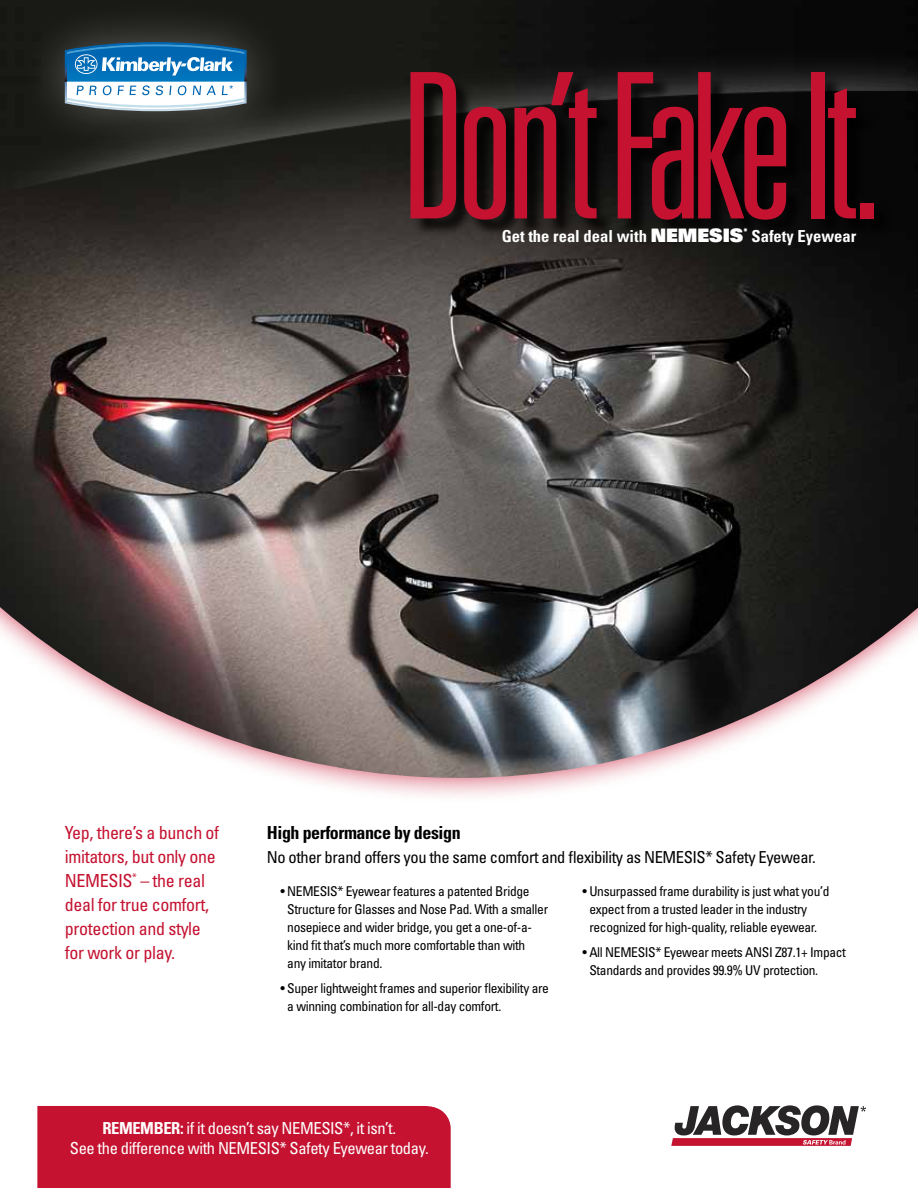
<style>
.page{position:relative;width:918px;height:1188px;background:#fff}
.page>*{position:absolute;margin:0;border:0;box-sizing:border-box;transform-origin:0 0}
.t1{font:300 ultra-condensed 202.8px "Univers LT Std";letter-spacing:-.05em;color:#c41230}
.t2{font:condensed 18px/24px "Univers LT Std";letter-spacing:-.02em;color:#c41230}
.t3{font:700 condensed 18px "Univers LT Std";letter-spacing:-.025em;color:#000}
.t4{font:condensed 16.5px/20.2px "Univers LT Std";letter-spacing:-.025em;color:#fff;text-align:center}
.t5{font:condensed 16.5px "Univers LT Std";letter-spacing:-.025em;color:#000}
.t6{font:700 condensed 16.5px "Univers LT Std";color:#fff}
.t7{font:condensed 13.5px/18px "Univers LT Std";letter-spacing:-.025em;color:#000}
.s1{font-family:"Univers LT Std X Black";font-weight:400;font-stretch:normal;font-size:18.6px}
.s2{font-weight:700}
</style>
<div class="page">
<div style="left:0;top:0;width:918px;height:803px;background:#c41230;opacity:.75"></div>
<img style="left:0;top:0;width:918px;height:778px">
<div style="left:37px;top:1106px;width:414px;height:82px;background:#c41230"></div>
<img style="left:0;top:24px;width:918px;height:211px">
<div style="left:413px;top:75px;width:479px;height:163px;background:#000;opacity:.75"></div>
<svg style="left:671px;top:1105px;width:195px;height:41px"></svg>
<div style="left:21px;top:0;width:269px;height:155px;background:#fff;opacity:.3"></div>
<svg style="left:65px;top:42px;width:182px;height:69px"></svg>
<h1 class="t1" style="left:400px;top:41px;width:483px">Don’t Fake It.</h1>
<p class="t6" style="left:502px;top:226px;width:356px">Get the real deal with <span class="s1">NEMESIS</span><sup>*</sup> Safety Eyewear</p>
<h2 class="t2" style="left:65px;top:820px;width:156px">Yep, there’s a bunch of imitators, but only one<br>NEMESIS<sup>*</sup> – the real deal for true comfort, protection and style for work or play.</h2>
<h2 class="t3" style="left:267px;top:821px;width:195px">High performance by design</h2>
<p class="t5" style="left:267px;top:847px;width:550px">No other brand offers you the same comfort and flexibility as NEMESIS* Safety Eyewear.</p>
<p class="t7" style="left:287px;top:882px;width:262px;text-indent:-7px">• NEMESIS* Eyewear features a patented Bridge Structure for Glasses and Nose Pad. With a smaller nosepiece and wider bridge, you get a one-of-a&shy;kind fit that’s much more comfortable than with<br>any imitator brand.</p>
<p class="t7" style="left:287px;top:979px;width:263px;text-indent:-7px">• Super lightweight frames and superior flexibility are a winning combination for all-day comfort.</p>
<p class="t7" style="left:589px;top:882px;width:242px;text-indent:-7px">• Unsurpassed frame durability is just what you’d expect from a trusted leader in the industry recognized for high-quality, reliable eyewear.</p>
<p class="t7" style="left:589px;top:943px;width:258px;text-indent:-7px">• All NEMESIS* Eyewear meets ANSI Z87.1+ Impact<br>Standards and provides 99.9% UV protection.</p>
<p class="t4" style="left:70px;top:1117px;width:360px"><span class="s2">Remember:</span> if it doesn’t say NEMESIS*, it isn’t.<br>See the difference with NEMESIS* Safety Eyewear today.</p>
</div>
